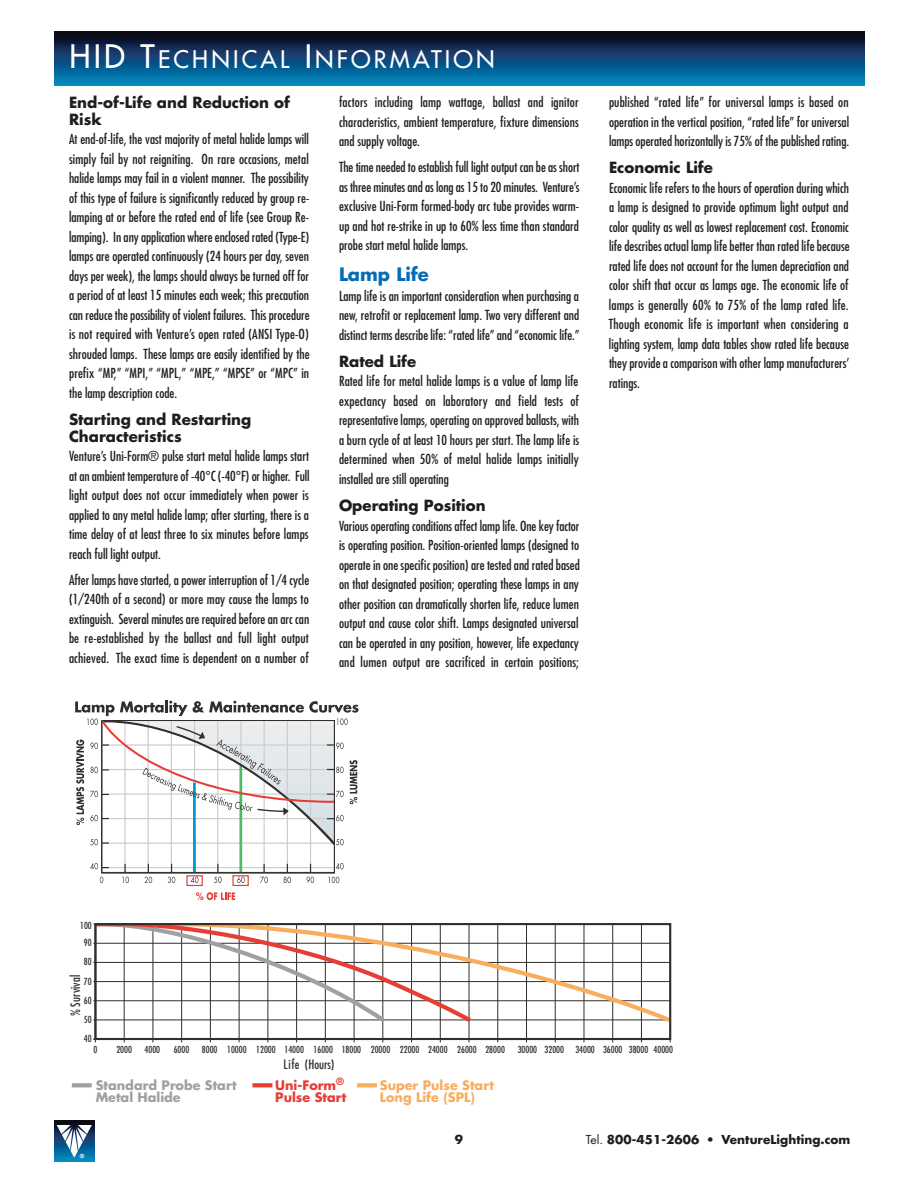
<style>
.page{position:relative;width:918px;height:1188px;background:#fff}
.page>*{position:absolute;margin:0;border:0;box-sizing:border-box;transform-origin:0 0}
.t1{font:500 23.7px "Futura Std";letter-spacing:.135em;color:#fff}
.t2{font:700 18px "Futura Std";color:#046cb6}
.t3{font:700 15px/16.5px "Futura Std";color:#201e1d}
.t4{font:condensed 13.5px/19.5px "Futura Std";color:#201e1d;text-align:justify}
.t5{font:700 12.75px/12.8px "Futura Std";color:#a0a0a2}
.t6{font:700 12.75px/12.8px "Futura Std";color:#f8ae5e}
.t7{font:700 12.75px/12.8px "Futura Std";color:#e63d35}
.t8{font:condensed 12.6px "Futura Std";color:#322e2d}
.t9{font:700 12px "Futura Std";letter-spacing:.005em;color:#201e1d}
.t10{font:condensed 9.45px "Futura Std";color:#322e2d}
.s1{font-size:31.5px}
.s2{font-weight:400}
</style>
<div class="page">
<svg style="left:54px;top:1121px;width:40px;height:40px"></svg>
<svg style="left:57px;top:1125px;width:35px;height:33px"></svg>
<svg style="left:54px;top:32px;width:810px;height:54px;background:#0a4872"></svg>
<svg style="left:75px;top:700px;width:284px;height:200px"></svg>
<div style="left:101px;top:720px;width:234px;height:153px;border:1px solid #322e2d"></div>
<hr style="left:95px;top:924px;width:1px;height:118px;background:#322e2d">
<hr style="left:93px;top:924px;width:433px;height:1px;background:#322e2d">
<hr style="left:93px;top:943px;width:577px;height:1px;background:#322e2d">
<hr style="left:93px;top:962px;width:577px;height:1px;background:#322e2d">
<hr style="left:93px;top:981px;width:577px;height:1px;background:#322e2d">
<hr style="left:93px;top:1000px;width:577px;height:1px;background:#322e2d">
<hr style="left:93px;top:1020px;width:577px;height:1px;background:#322e2d">
<hr style="left:93px;top:1039px;width:433px;height:1px;background:#322e2d">
<hr style="left:497px;top:924px;width:1px;height:118px;background:#322e2d">
<hr style="left:469px;top:924px;width:1px;height:118px;background:#322e2d">
<hr style="left:440px;top:924px;width:1px;height:118px;background:#322e2d">
<hr style="left:411px;top:924px;width:1px;height:118px;background:#322e2d">
<hr style="left:382px;top:924px;width:1px;height:118px;background:#322e2d">
<hr style="left:354px;top:924px;width:1px;height:118px;background:#322e2d">
<hr style="left:670px;top:924px;width:1px;height:118px;background:#322e2d">
<hr style="left:641px;top:924px;width:1px;height:118px;background:#322e2d">
<hr style="left:612px;top:924px;width:1px;height:118px;background:#322e2d">
<hr style="left:584px;top:924px;width:1px;height:118px;background:#322e2d">
<hr style="left:555px;top:924px;width:1px;height:118px;background:#322e2d">
<hr style="left:526px;top:924px;width:1px;height:118px;background:#322e2d">
<hr style="left:325px;top:924px;width:1px;height:118px;background:#322e2d">
<hr style="left:296px;top:924px;width:1px;height:118px;background:#322e2d">
<hr style="left:267px;top:924px;width:1px;height:118px;background:#322e2d">
<hr style="left:239px;top:924px;width:1px;height:118px;background:#322e2d">
<hr style="left:210px;top:924px;width:1px;height:118px;background:#322e2d">
<hr style="left:181px;top:924px;width:1px;height:118px;background:#322e2d">
<hr style="left:152px;top:924px;width:1px;height:118px;background:#322e2d">
<hr style="left:124px;top:924px;width:1px;height:118px;background:#322e2d">
<svg style="left:476px;top:926px;width:192px;height:100px"></svg>
<svg style="left:97px;top:926px;width:379px;height:100px"></svg>
<div style="left:94px;top:923px;width:577px;height:117px;border:2px solid #322e2d"></div>
<svg style="left:252px;top:1083px;width:20px;height:4px"></svg>
<svg style="left:357px;top:1083px;width:20px;height:4px"></svg>
<svg style="left:72px;top:1083px;width:20px;height:4px"></svg>
<h1 class="t1" style="left:69px;top:48px;width:427px"><span class="s1">HID T</span>ECHNICAL <span class="s1">I</span>NFORMATION</h1>
<p class="t3" style="left:69px;top:96px;width:222px">End-of-Life and Reduction of<br>Risk</p>
<p class="t4" style="left:69px;top:131px;width:242px">At end-of-life, the vast majority of metal halide lamps will simply fail by not reigniting. On rare occasions, metal halide lamps may fail in a violent manner. The possibility of this type of failure is significantly reduced by group re&shy;lamping at or before the rated end of life (see Group Re&shy;lamping). In any application where enclosed rated (Type-E) lamps are operated continuously (24 hours per day, seven days per week), the lamps should always be turned off for a period of at least 15 minutes each week; this precaution can reduce the possibility of violent failures. This procedure is not required with Venture’s open rated (ANSI Type-O) shrouded lamps. These lamps are easily identified by the prefix “MP,” “MPI,” “MPL,” “MPE,” “MPSE” or “MPC” in the lamp description code.</p>
<p class="t3" style="left:69px;top:412px;width:184px">Starting and Restarting<br>Characteristics</p>
<p class="t4" style="left:69px;top:447px;width:242px">Venture’s Uni-Form® pulse start metal halide lamps start at an ambient temperature of -40°C (-40°F) or higher. Full light output does not occur immediately when power is applied to any metal halide lamp; after starting, there is a time delay of at least three to six minutes before lamps reach full light output.</p>
<p class="t4" style="left:69px;top:571px;width:242px">After lamps have started, a power interruption of 1/4 cycle (1/240th of a second) or more may cause the lamps to extinguish. Several minutes are required before an arc can be re-established by the ballast and full light output achieved. The exact time is dependent on a number of</p>
<p class="t4" style="left:339px;top:93px;width:241px">factors including lamp wattage, ballast and ignitor characteristics, ambient temperature, fixture dimensions and supply voltage.</p>
<p class="t4" style="left:339px;top:158px;width:242px">The time needed to establish full light output can be as short as three minutes and as long as 15 to 20 minutes. Venture’s exclusive Uni-Form formed-body arc tube provides warm&shy;up and hot re-strike in up to 60% less time than standard probe start metal halide lamps.</p>
<h2 class="t2" style="left:339px;top:266px;width:91px">Lamp Life</h2>
<p class="t4" style="left:339px;top:287px;width:242px">Lamp life is an important consideration when purchasing a new, retrofit or replacement lamp. Two very different and distinct terms describe life: “rated life” and “economic life.”</p>
<p class="t3" style="left:339px;top:354px;width:79px">Rated Life</p>
<p class="t4" style="left:339px;top:373px;width:242px">Rated life for metal halide lamps is a value of lamp life expectancy based on laboratory and field tests of representative lamps, operating on approved ballasts, with a burn cycle of at least 10 hours per start. The lamp life is determined when 50% of metal halide lamps initially installed are still operating</p>
<p class="t3" style="left:339px;top:498px;width:148px">Operating Position</p>
<p class="t4" style="left:339px;top:517px;width:242px">Various operating conditions affect lamp life. One key factor is operating position. Position-oriented lamps (designed to operate in one specific position) are tested and rated based on that designated position; operating these lamps in any other position can dramatically shorten life, reduce lumen output and cause color shift. Lamps designated universal can be operated in any position, however, life expectancy and lumen output are sacrificed in certain positions;</p>
<p class="t4" style="left:609px;top:93px;width:242px">published “rated life” for universal lamps is based on operation in the vertical position, “rated life” for universal lamps operated horizontally is 75% of the published rating.</p>
<p class="t3" style="left:609px;top:161px;width:105px">Economic Life</p>
<p class="t4" style="left:609px;top:179px;width:242px">Economic life refers to the hours of operation during which a lamp is designed to provide optimum light output and color quality as well as lowest replacement cost. Economic life describes actual lamp life better than rated life because rated life does not account for the lumen depreciation and color shift that occur as lamps age. The economic life of lamps is generally 60% to 75% of the lamp rated life.<br>Though economic life is important when considering a lighting system, lamp data tables show rated life because they provide a comparison with other lamp manufacturers’ ratings.</p>
<p class="t10" style="left:80px;top:922px;width:13px">100</p>
<p class="t10" style="left:84px;top:938px;width:9px">90</p>
<p class="t10" style="left:84px;top:957px;width:9px">80</p>
<p class="t8" style="left:70px;top:1016px;width:43px;rotate:-90deg">% Survival</p>
<p class="t10" style="left:84px;top:977px;width:9px">70</p>
<p class="t10" style="left:84px;top:996px;width:9px">60</p>
<p class="t10" style="left:84px;top:1015px;width:9px">50</p>
<p class="t10" style="left:84px;top:1034px;width:9px">40</p>
<p class="t10" style="left:94px;top:1045px;width:5px">0</p>
<p class="t10" style="left:116px;top:1045px;width:17px">2000</p>
<p class="t10" style="left:145px;top:1045px;width:17px">4000</p>
<p class="t10" style="left:174px;top:1045px;width:17px">6000</p>
<p class="t10" style="left:202px;top:1045px;width:305px">8000 10000 12000 14000 16000 18000 20000 22000 24000 26000 28000</p>
<p class="t10" style="left:518px;top:1045px;width:157px">30000 32000 34000 36000 38000 40000</p>
<p class="t5" style="left:96px;top:1079px;width:142px">Standard Probe Start<br>Metal Halide</p>
<p class="t8" style="left:284px;top:1059px;width:52px">Life (Hours)</p>
<p class="t7" style="left:275px;top:1079px;width:73px">Uni-Form<sup>®<br></sup>Pulse Start</p>
<p class="t6" style="left:380px;top:1079px;width:116px">Super Pulse Start<br>Long Life (SPL)</p>
<p class="t9" style="left:455px;top:1134px;width:10px">9</p>
<p class="t9" style="left:586px;top:1134px;width:266px"><span class="s2">Tel.</span> 800-451-2606 <span class="s2">•</span> VentureLighting.com</p>
</div>
